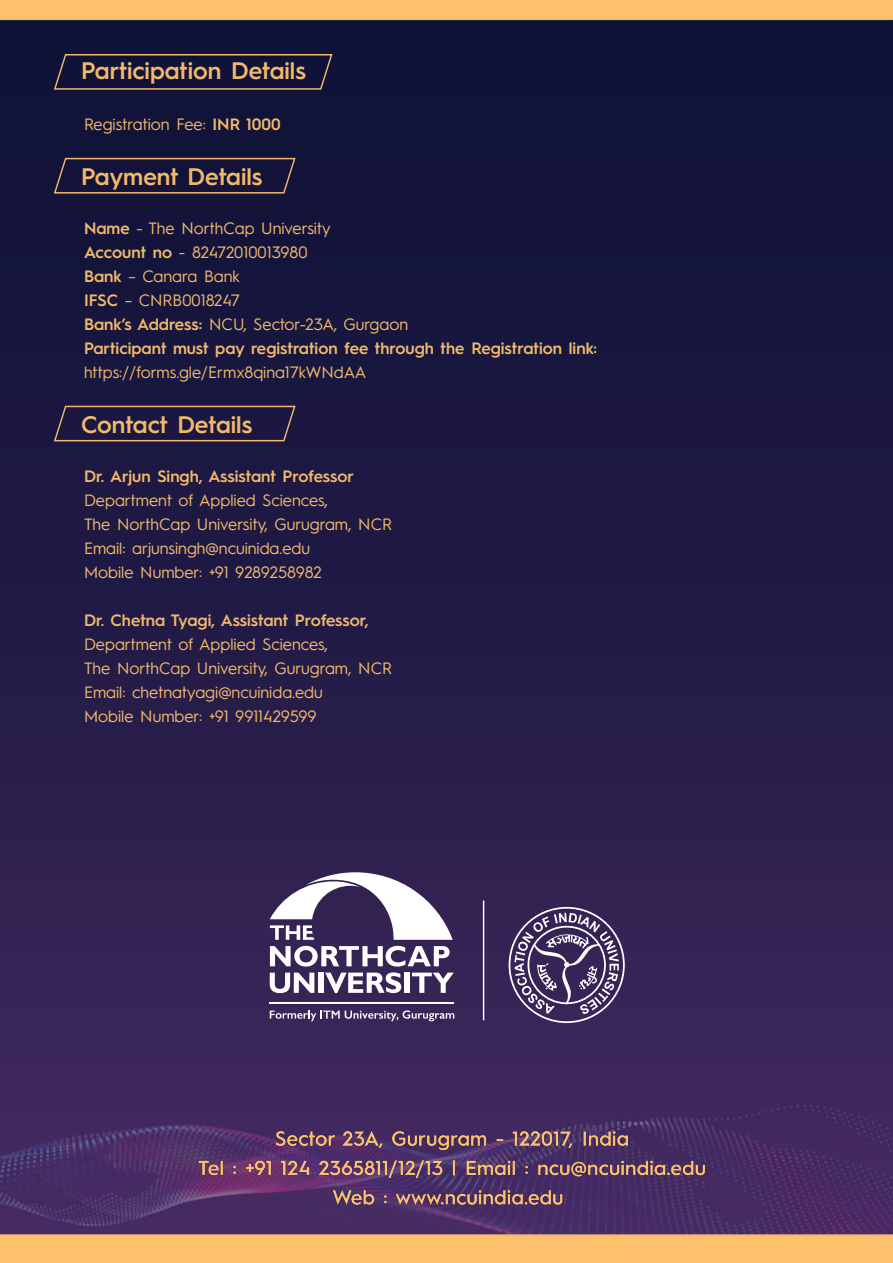
<style>
.page{position:relative;width:893px;height:1263px;background:#fff}
.page>*{position:absolute;margin:0;border:0;box-sizing:border-box;transform-origin:0 0}
._45pt_Align_Left{font:600 24px "Hurme Geometric Sans 1";color:#f3b96b}
._10pt_Align_Left_Justify{font:16.5px "Hurme Geometric Sans 1";color:#f3b96b}
._10pt_Align_Left_Justify-2{font:600 16.5px "Hurme Geometric Sans 1";color:#f3b96b}
.s1{font-weight:600}
</style>
<div class="page">
<img style="left:0;top:0;width:893px;height:1263px">
<svg style="left:53px;top:53px;width:281px;height:37px;background:#24203c"></svg>
<svg style="left:53px;top:157px;width:244px;height:37px;background:#26213d"></svg>
<svg style="left:53px;top:405px;width:244px;height:37px;background:#2d2543"></svg>
<svg style="left:270px;top:946px;width:180px;height:20px"></svg>
<svg style="left:270px;top:972px;width:44px;height:21px"></svg>
<div style="left:318px;top:972px;width:5px;height:21px;background:#fff"></div>
<svg style="left:325px;top:972px;width:76px;height:21px"></svg>
<div style="left:404px;top:972px;width:5px;height:21px;background:#fff"></div>
<svg style="left:412px;top:972px;width:42px;height:21px"></svg>
<svg style="left:270px;top:872px;width:183px;height:68px"></svg>
<hr style="left:270px;top:1002px;width:184px;height:2px;background:#fff">
<svg style="left:270px;top:1010px;width:184px;height:11px;background:#6b5c83"></svg>
<svg style="left:509px;top:907px;width:116px;height:116px;background:#61537a"></svg>
<hr style="left:483px;top:900px;width:1px;height:120px;background:#fff">
<img style="left:198px;top:1128px;width:508px;height:81px">
<p class="_45pt_Align_Left" style="left:81px;top:54px;width:226px">Participation Details</p>
<p class="_10pt_Align_Left_Justify" style="left:84px;top:113px;width:198px">Registration Fee: <span class="s1">INR 1000</span></p>
<p class="_45pt_Align_Left" style="left:81px;top:160px;width:183px">Payment Details</p>
<p class="_10pt_Align_Left_Justify" style="left:84px;top:217px;width:248px"><span class="s1">Name</span> - The NorthCap University</p>
<p class="_10pt_Align_Left_Justify" style="left:84px;top:241px;width:225px"><span class="s1">Account no</span> - 82472010013980</p>
<p class="_10pt_Align_Left_Justify" style="left:84px;top:265px;width:157px"><span class="s1">Bank</span> – Canara Bank</p>
<p class="_10pt_Align_Left_Justify" style="left:84px;top:289px;width:157px"><span class="s1">IFSC</span> – CNRB0018247</p>
<p class="_10pt_Align_Left_Justify" style="left:84px;top:313px;width:326px"><span class="s1">Bank’s Address:</span> NCU, Sector-23A, Gurgaon</p>
<p class="_10pt_Align_Left_Justify-2" style="left:84px;top:337px;width:515px">Participant must pay registration fee through the Registration link:</p>
<p class="_10pt_Align_Left_Justify" style="left:84px;top:361px;width:284px">https://forms.gle/Ermx8qina17kWNdAA</p>
<p class="_45pt_Align_Left" style="left:81px;top:407px;width:173px">Contact Details</p>
<p class="_10pt_Align_Left_Justify-2" style="left:84px;top:464px;width:271px">Dr. Arjun Singh, Assistant Professor</p>
<p class="_10pt_Align_Left_Justify" style="left:84px;top:488px;width:245px">Department of Applied Sciences,</p>
<p class="_10pt_Align_Left_Justify" style="left:84px;top:512px;width:310px">The NorthCap University, Gurugram, NCR</p>
<p class="_10pt_Align_Left_Justify" style="left:84px;top:536px;width:228px">Email: arjunsingh@ncuinida.edu</p>
<p class="_10pt_Align_Left_Justify" style="left:84px;top:560px;width:239px">Mobile Number: +91 9289258982</p>
<p class="_10pt_Align_Left_Justify-2" style="left:84px;top:608px;width:286px">Dr. Chetna Tyagi, Assistant Professor,</p>
<p class="_10pt_Align_Left_Justify" style="left:84px;top:632px;width:245px">Department of Applied Sciences,</p>
<p class="_10pt_Align_Left_Justify" style="left:84px;top:656px;width:310px">The NorthCap University, Gurugram, NCR</p>
<p class="_10pt_Align_Left_Justify" style="left:84px;top:680px;width:240px">Email: chetnatyagi@ncuinida.edu</p>
<p class="_10pt_Align_Left_Justify" style="left:84px;top:704px;width:234px">Mobile Number: +91 9911429599</p>
</div>
